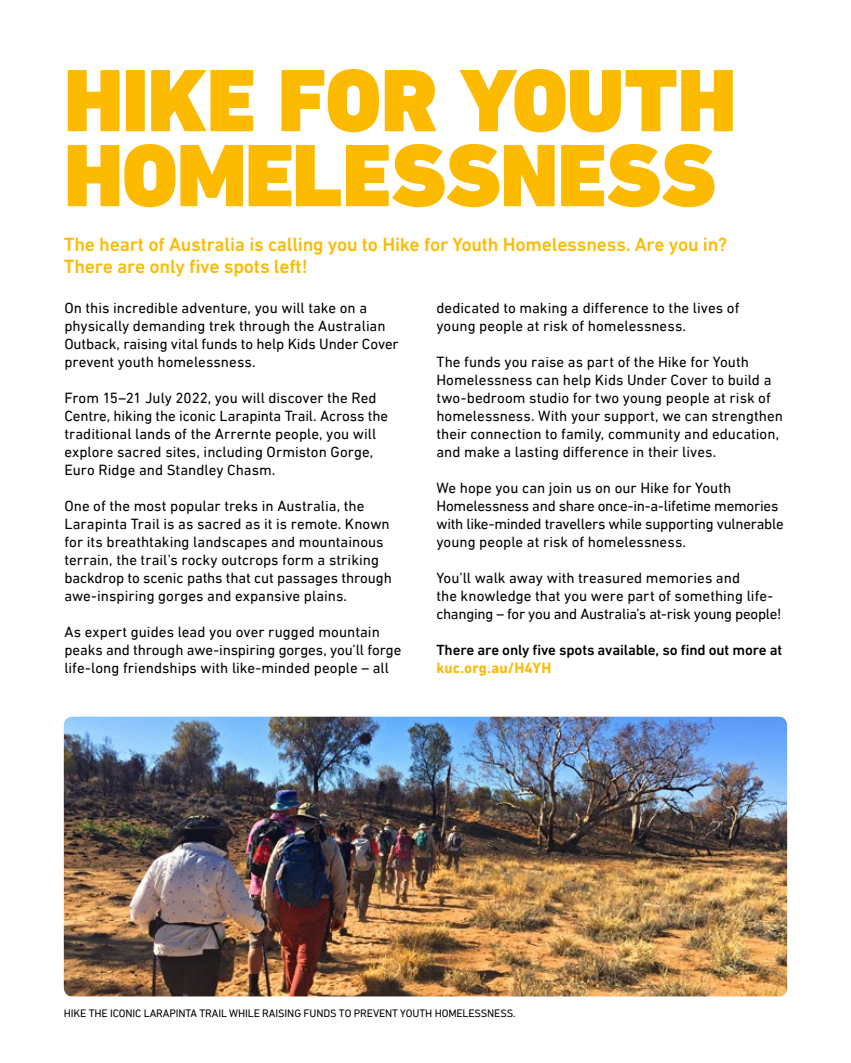
<style>
.page{position:relative;width:851px;height:1063px;background:#fff}
.page>*{position:absolute;margin:0;border:0;box-sizing:border-box;transform-origin:0 0}
.t1{font:900 90px/75px "DIN Next LT Pro";letter-spacing:-.015em;color:#fcbb00}
.t2{font:500 19.5px/22.5px "DIN Next LT Pro";letter-spacing:-.01em;color:#fcbb00}
.t3{font:15px/18px "DIN Next LT Pro";color:#000}
.t4{font:500 15px "DIN Next LT Pro";letter-spacing:-.01em;color:#000}
.t5{font:700 15px "DIN Next LT Pro";letter-spacing:.01em;color:#fcbb00}
.t6{font:10.95px "DIN Next LT Pro";letter-spacing:-.01em;color:#000}
</style>
<div class="page">
<img style="left:64px;top:717px;width:723px;height:279px">
<h1 class="t1" style="left:64px;top:63px;width:674px">HIKE FOR YOUTH<br>HOMELESSNESS</h1>
<h2 class="t2" style="left:64px;top:233px;width:665px">The heart of Australia is calling you to Hike for Youth Homelessness. Are you in?<br>There are only five spots left!</h2>
<p class="t3" style="left:64px;top:298px;width:336px">On this incredible adventure, you will take on a physically demanding trek through the Australian Outback, raising vital funds to help Kids Under Cover prevent youth homelessness.</p>
<p class="t3" style="left:64px;top:388px;width:325px">From 15–21 July 2022, you will discover the Red Centre, hiking the iconic Larapinta Trail. Across the traditional lands of the Arrernte people, you will explore sacred sites, including Ormiston Gorge, Euro Ridge and Standley Chasm.</p>
<p class="t3" style="left:64px;top:496px;width:329px">One of the most popular treks in Australia, the Larapinta Trail is as sacred as it is remote. Known for its breathtaking landscapes and mountainous terrain, the trail’s rocky outcrops form a striking backdrop to scenic paths that cut passages through awe-inspiring gorges and expansive plains.</p>
<p class="t3" style="left:64px;top:622px;width:338px">As expert guides lead you over rugged mountain peaks and through awe-inspiring gorges, you’ll forge life-long friendships with like-minded people – all</p>
<p class="t3" style="left:436px;top:298px;width:304px">dedicated to making a difference to the lives of young people at risk of homelessness.</p>
<p class="t3" style="left:436px;top:352px;width:348px">The funds you raise as part of the Hike for Youth Homelessness can help Kids Under Cover to build a two-bedroom studio for two young people at risk of homelessness. With your support, we can strengthen their connection to family, community and education, and make a lasting difference in their lives.</p>
<p class="t3" style="left:436px;top:478px;width:349px">We hope you can join us on our Hike for Youth Homelessness and share once-in-a-lifetime memories with like-minded travellers while supporting vulnerable young people at risk of homelessness.</p>
<p class="t3" style="left:436px;top:568px;width:346px">You’ll walk away with treasured memories and<br>the knowledge that you were part of something life&shy;changing – for you and Australia’s at-risk young people!</p>
<p class="t4" style="left:436px;top:641px;width:347px">There are only five spots available, so find out more at</p>
<p class="t5" style="left:436px;top:659px;width:116px">kuc.org.au/H4YH</p>
<p class="t6" style="left:64px;top:1007px;width:453px">HIKE THE ICONIC LARAPINTA TRAIL WHILE RAISING FUNDS TO PREVENT YOUTH HOMELESSNESS.</p>
</div>
